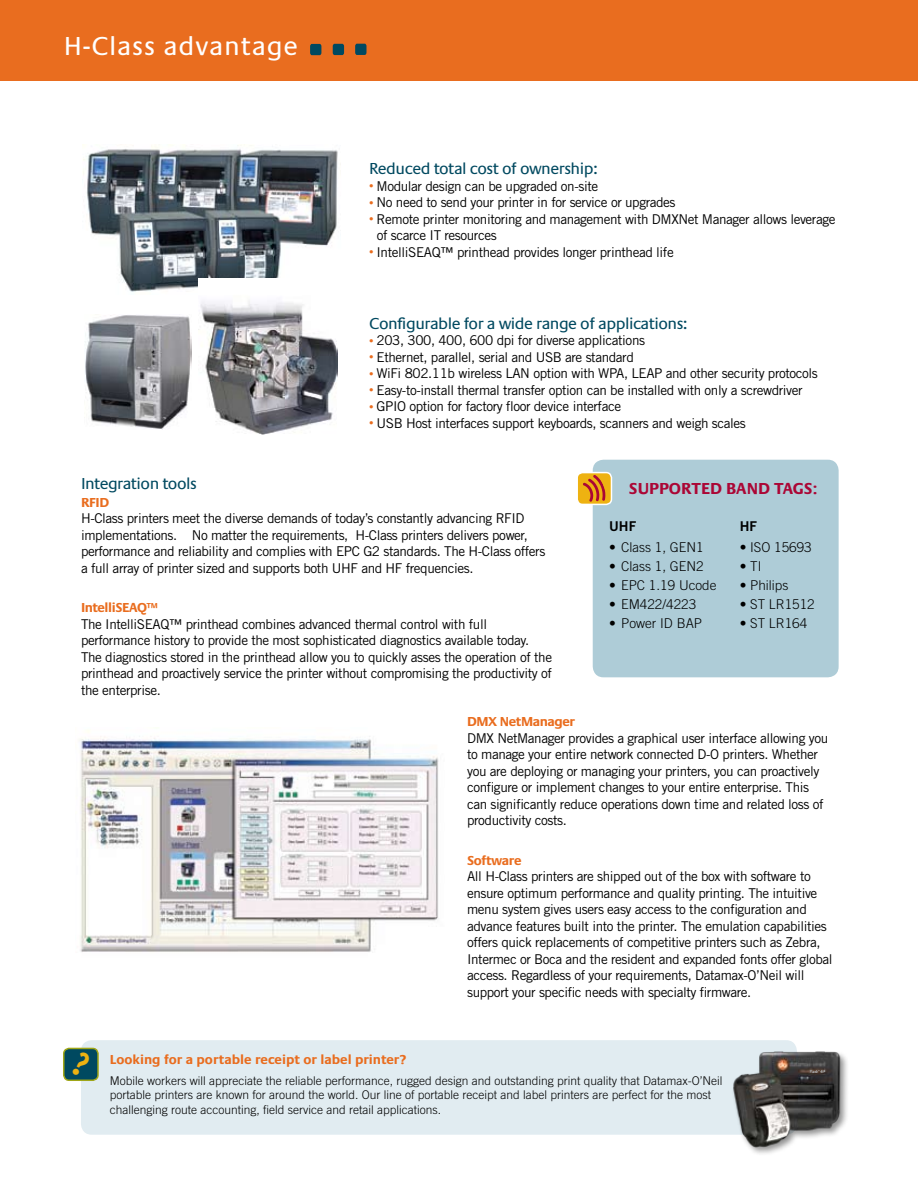
<style>
.page{position:relative;width:918px;height:1188px;background:#fff}
.page>*{position:absolute;margin:0;border:0;box-sizing:border-box;transform-origin:0 0}
.t1{font:27px "Praxis";letter-spacing:.03em;color:#fff}
.t2{font:16.5px "Praxis";letter-spacing:-.03em;color:#004960}
.t3{font:700 16.5px "Praxis";color:#ab0635}
.t4{font:13.5px/16.5px "Trade Gothic";letter-spacing:-.03em;color:#000}
.t5{font:300 13.5px "Trade Gothic";color:#000}
.t6{font:700 13.5px "Praxis";letter-spacing:-.015em;color:#e96d1f}
.t7{font:13.5px "Trade Gothic Bold Two";color:#000}
.t8{font:300 12px/14.4px "Trade Gothic";color:#000}
.s1{font-size:9px;color:#e96d1f}
</style>
<div class="page">
<div style="left:0;top:0;width:918px;height:81px;background:#e96d1f"></div>
<svg style="left:310px;top:44px;width:11px;height:11px"></svg>
<svg style="left:333px;top:44px;width:11px;height:11px"></svg>
<svg style="left:355px;top:44px;width:12px;height:11px"></svg>
<div style="left:81px;top:1040px;width:716px;height:95px;background:#e1ecf1;border-radius:11px"></div>
<div style="left:64px;top:1048px;width:34px;height:32px;background:#004960;border-radius:5px"></div>
<div style="left:63px;top:1048px;width:36px;height:33px;border:2px solid #9fa617;border-radius:5px"></div>
<div style="left:731px;top:1049px;width:118px;height:107px;background:#000;opacity:.43"></div>
<img style="left:731px;top:1051px;width:118px;height:99px">
<img style="left:80px;top:730px;width:359px;height:222px">
<img style="left:83px;top:145px;width:258px;height:147px">
<div style="left:593px;top:460px;width:246px;height:217px;background:#aeccd7;border-radius:11px"></div>
<div style="left:577px;top:473px;width:34px;height:31px;background:#eeb211;border-radius:5px"></div>
<svg style="left:583px;top:475px;width:22px;height:27px"></svg>
<div style="left:576px;top:472px;width:36px;height:33px;border:2px solid #fff;border-radius:5px"></div>
<img style="left:85px;top:315px;width:107px;height:115px">
<img style="left:199px;top:278px;width:139px;height:156px">
<h1 class="t1" style="left:64px;top:32px;width:236px">H-Class advantage</h1>
<p class="t2" style="left:369px;top:160px;width:230px">Reduced total cost of ownership:</p>
<p class="t4" style="left:369px;top:177px;width:230px"><span class="s1">•</span> Modular design can be upgraded on-site</p>
<p class="t4" style="left:369px;top:194px;width:308px"><span class="s1">•</span> No need to send your printer in for service or upgrades</p>
<p class="t4" style="left:377px;top:210px;width:460px;text-indent:-7px"><span class="s1">•</span> Remote printer monitoring and management with DMXNet Manager allows leverage of scarce IT resources</p>
<p class="t4" style="left:369px;top:243px;width:306px"><span class="s1">•</span> IntelliSEAQ™ printhead provides longer printhead life</p>
<p class="t2" style="left:369px;top:314px;width:320px">Configurable for a wide range of applications:</p>
<p class="t4" style="left:369px;top:332px;width:277px"><span class="s1">•</span> 203, 300, 400, 600 dpi for diverse applications</p>
<p class="t4" style="left:369px;top:348px;width:266px"><span class="s1">•</span> Ethernet, parallel, serial and USB are standard</p>
<p class="t4" style="left:369px;top:365px;width:450px"><span class="s1">•</span> WiFi 802.11b wireless LAN option with WPA, LEAP and other security protocols</p>
<p class="t4" style="left:369px;top:381px;width:435px"><span class="s1">•</span> Easy-to-install thermal transfer option can be installed with only a screwdriver</p>
<p class="t4" style="left:369px;top:398px;width:253px"><span class="s1">•</span> GPIO option for factory floor device interface</p>
<p class="t4" style="left:369px;top:414px;width:378px"><span class="s1">•</span> USB Host interfaces support keyboards, scanners and weigh scales</p>
<p class="t2" style="left:81px;top:474px;width:117px">Integration tools</p>
<p class="t6" style="left:81px;top:495px;width:30px">RFID</p>
<p class="t4" style="left:81px;top:510px;width:466px">H-Class printers meet the diverse demands of today’s constantly advancing RFID implementations. No matter the requirements, H-Class printers delivers power, performance and reliability and complies with EPC G2 standards. The H-Class offers a full array of printer sized and supports both UHF and HF frequencies.</p>
<p class="t6" style="left:81px;top:600px;width:78px">IntelliSEAQ™</p>
<p class="t4" style="left:81px;top:615px;width:473px">The IntelliSEAQ™ printhead combines advanced thermal control with full performance history to provide the most sophisticated diagnostics available today.<br>The diagnostics stored in the printhead allow you to quickly asses the operation of the printhead and proactively service the printer without compromising the productivity of the enterprise.</p>
<p class="t6" style="left:467px;top:714px;width:110px">DMX NetManager</p>
<p class="t4" style="left:467px;top:730px;width:363px">DMX NetManager provides a graphical user interface allowing you to manage your entire network connected D-O printers. Whether you are deploying or managing your printers, you can proactively configure or implement changes to your entire enterprise. This can significantly reduce operations down time and related loss of productivity costs.</p>
<p class="t6" style="left:467px;top:853px;width:56px">Software</p>
<p class="t4" style="left:467px;top:868px;width:367px">All H-Class printers are shipped out of the box with software to ensure optimum performance and quality printing. The intuitive menu system gives users easy access to the configuration and advance features built into the printer. The emulation capabilities offers quick replacements of competitive printers such as Zebra, Intermec or Boca and the resident and expanded fonts offer global access. Regardless of your requirements, Datamax-O’Neil will support your specific needs with specialty firmware.</p>
<p class="t3" style="left:629px;top:479px;width:190px">SUPPORTED BAND TAGS:</p>
<p class="t7" style="left:609px;top:518px;width:28px">UHF</p>
<p class="t5" style="left:609px;top:540px;width:96px">• Class 1, GEN1</p>
<p class="t5" style="left:609px;top:558px;width:96px">• Class 1, GEN2</p>
<p class="t5" style="left:609px;top:577px;width:109px">• EPC 1.19 Ucode</p>
<p class="t5" style="left:609px;top:596px;width:89px">• EM422/4223</p>
<p class="t5" style="left:609px;top:615px;width:95px">• Power ID BAP</p>
<p class="t7" style="left:740px;top:518px;width:19px">HF</p>
<p class="t5" style="left:740px;top:540px;width:74px">• ISO 15693</p>
<p class="t5" style="left:740px;top:558px;width:23px">• TI</p>
<p class="t5" style="left:740px;top:577px;width:50px">• Philips</p>
<p class="t5" style="left:740px;top:596px;width:77px">• ST LR1512</p>
<p class="t5" style="left:740px;top:615px;width:69px">• ST LR164</p>
<p class="t6" style="left:110px;top:1052px;width:298px">Looking for a portable receipt or label printer?</p>
<p class="t8" style="left:110px;top:1073px;width:614px">Mobile workers will appreciate the reliable performance, rugged design and outstanding print quality that Datamax-O’Neil portable printers are known for around the world. Our line of portable receipt and label printers are perfect for the most challenging route accounting, field service and retail applications.</p>
</div>
